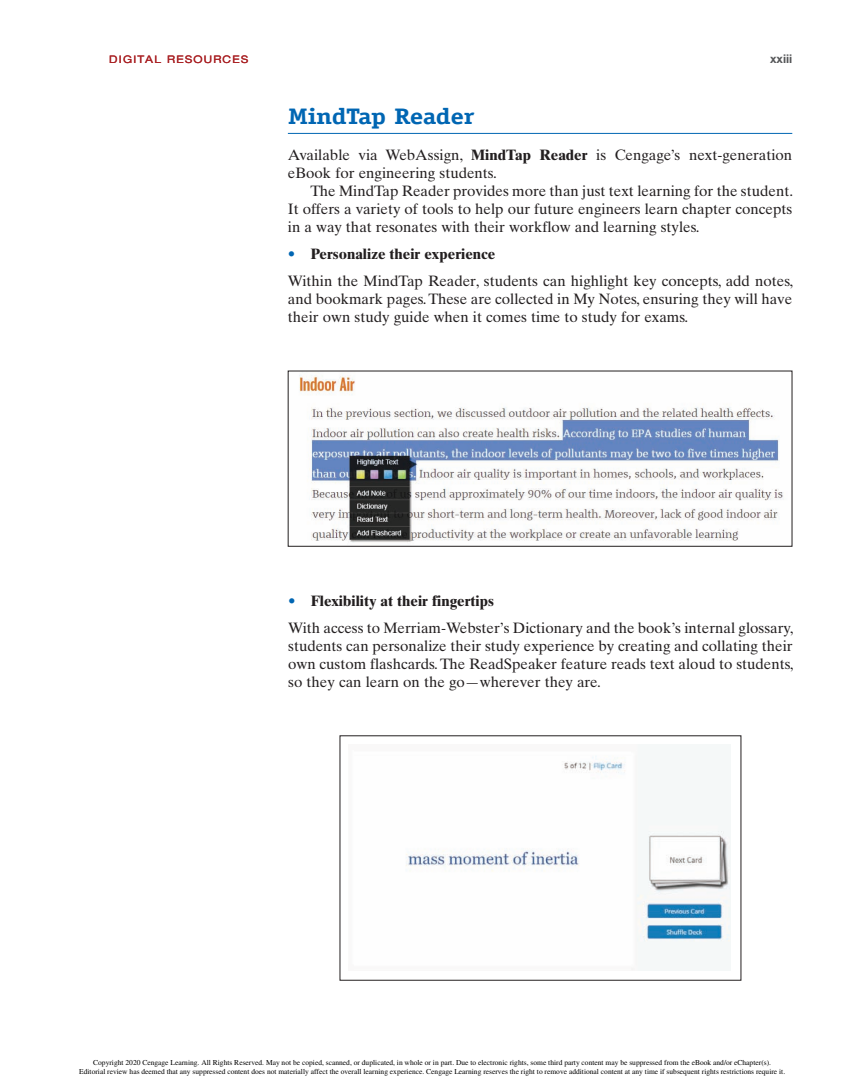
<style>
.page{position:relative;width:864px;height:1081px;background:#fff}
.page>*{position:absolute;margin:0;border:0;box-sizing:border-box;transform-origin:0 0}
.t1{font:700 22.5px "Officina Serif Std";letter-spacing:-.02em;color:#0166b3;scale:1.2 1}
.t2{font:15px/18px "Times Ten LT Std";color:#231f20}
.t3{font:700 12px "Helvetica Neue LT Std";color:#57585a}
.t4{font:expanded 10.5px "Helvetica Neue LT Std";letter-spacing:.12em;color:#aa2326}
.t5{font:7.5px/9.6px "Times";color:#000;text-align:center}
.s1{font-weight:700}
.s2{color:#0166b3}
</style>
<div class="page">
<hr style="left:288px;top:133px;width:504px;height:1px;background:#0166b3">
<img style="left:299px;top:375px;width:484px;height:168px">
<img style="left:406px;top:756px;width:324px;height:213px">
<p class="t4" style="left:109px;top:53px;width:140px">DIGITAL RESOURCES</p>
<p class="t3" style="left:769px;top:51px;width:24px">xxiii</p>
<h1 class="t1" style="left:288px;top:102px;width:157px">MindTap Reader</h1>
<p class="t2" style="left:288px;top:146px;width:505px">Available via WebAssign, <span class="s1">MindTap Reader</span> is Cengage’s next-generation eBook for engineering students.</p>
<p class="t2" style="left:288px;top:182px;width:506px;text-align:justify;text-indent:22px">The MindTap Reader provides more than just text learning for the student.<br>It offers a variety of tools to help our future engineers learn chapter concepts in a way that resonates with their workflow and learning styles.</p>
<p class="t2" style="left:288px;top:240px;width:506px;line-height:27px"><span class="s2">•</span> <span class="s1">Personalize their experience<br></span>Within the MindTap Reader, students can highlight key concepts, add notes,</p>
<p class="t2" style="left:288px;top:290px;width:505px">and bookmark pages. These are collected in My Notes, ensuring they will have their own study guide when it comes time to study for exams.</p>
<p class="t2" style="left:288px;top:587px;width:506px;line-height:27px"><span class="s2">•</span> <span class="s1">Flexibility at their fingertips<br></span>With access to Merriam-Webster’s Dictionary and the book’s internal glossary,</p>
<p class="t2" style="left:288px;top:636px;width:506px;text-align:justify">students can personalize their study experience by creating and collating their own custom flashcards. The ReadSpeaker feature reads text aloud to students, so they can learn on the go—wherever they are.</p>
<p class="t5" style="left:79px;top:1056px;width:707px">Copyright 2020 Cengage Learning. All Rights Reserved. May not be copied, scanned, or duplicated, in whole or in part. Due to electronic rights, some third party content may be suppressed from the eBook and/or eChapter(s).<br>Editorial review has deemed that any suppressed content does not materially affect the overall learning experience. Cengage Learning reserves the right to remove additional content at any time if subsequent rights restrictions require it.</p>
</div>
